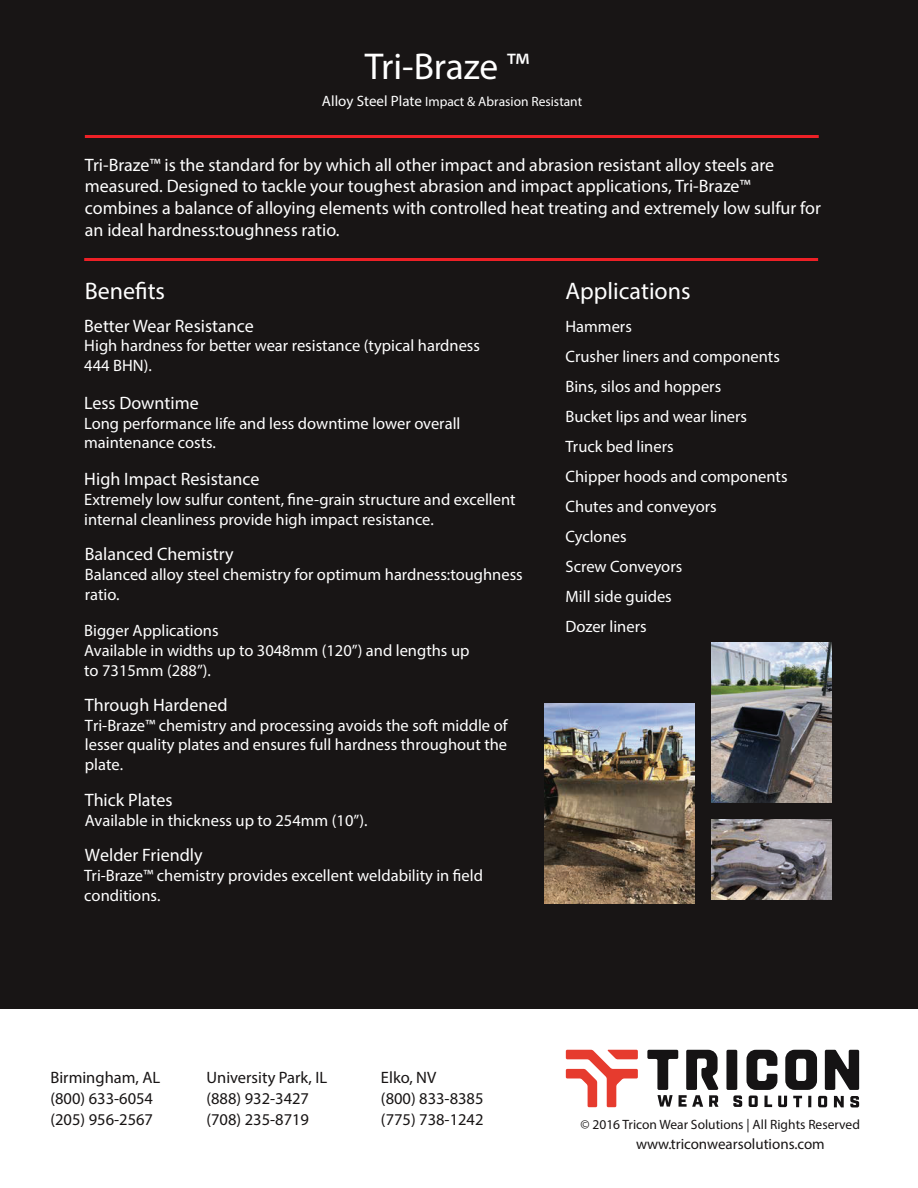
<style>
.page{position:relative;width:918px;height:1188px;background:#fff}
.page>*{position:absolute;margin:0;border:0;box-sizing:border-box;transform-origin:0 0}
.t1{font:900 37.5px "Industry";letter-spacing:-.005em;color:#fff}
.t2{font:900 24px "Source Sans Pro";color:#fff}
.t3{font:18px/21.6px "Source Sans Pro";color:#fff}
.t4{font:700 18px "Source Sans Pro";color:#fff}
.t5{font:16.5px/19.8px "Source Sans Pro";color:#fff}
.t6{font:700 16.5px/30px "Source Sans Pro";color:#fff}
.t7{font:16.5px/21px "Source Sans Pro";color:#181515}
.t8{font:600 16.5px "Source Sans Pro";color:#181515}
.t9{font:15px "Source Sans Pro";color:#181515}
.t10{font:13.5px "Source Sans Pro";color:#181515}
.t11{font:italic 600 13.5px "Source Sans Pro";color:#fff}
.s1{font-weight:900;font-style:normal;font-size:15px}
</style>
<div class="page">
<div style="left:0;top:0;width:918px;height:1010px;background:#181515"></div>
<div style="left:0;top:1009px;width:918px;height:179px;background:#fff"></div>
<hr style="left:84px;top:258px;width:734px;height:3px;background:#ed2026">
<hr style="left:85px;top:135px;width:734px;height:3px;background:#ed2026">
<img style="left:545px;top:704px;width:150px;height:200px">
<img style="left:711px;top:819px;width:120px;height:80px">
<img style="left:711px;top:642px;width:120px;height:160px">
<div style="left:726px;top:1050px;width:11px;height:40px;background:#151314;border-radius:2px"></div>
<svg style="left:733px;top:1050px;width:126px;height:57px"></svg>
<svg style="left:647px;top:1050px;width:72px;height:57px"></svg>
<svg style="left:566px;top:1050px;width:72px;height:57px"></svg>
<h1 class="t1" style="left:365px;top:44px;width:166px">Tri-Braze ™</h1>
<p class="t11" style="left:322px;top:94px;width:262px"><span class="s1">Alloy Steel Plate</span> Impact &amp; Abrasion Resistant</p>
<p class="t3" style="left:85px;top:155px;width:738px">Tri-Braze™ is the standard for by which all other impact and abrasion resistant alloy steels are measured. Designed to tackle your toughest abrasion and impact applications, Tri-Braze™ combines a balance of alloying elements with controlled heat treating and extremely low sulfur for an ideal hardness:toughness ratio.</p>
<h2 class="t2" style="left:85px;top:276px;width:82px">Benefits</h2>
<p class="t4" style="left:84px;top:319px;width:171px">Better Wear Resistance</p>
<p class="t5" style="left:84px;top:337px;width:397px">High hardness for better wear resistance (typical hardness<br>444 BHN).</p>
<p class="t4" style="left:84px;top:396px;width:116px">Less Downtime</p>
<p class="t5" style="left:84px;top:414px;width:378px">Long performance life and less downtime lower overall maintenance costs.</p>
<p class="t4" style="left:84px;top:472px;width:177px">High Impact Resistance</p>
<p class="t5" style="left:84px;top:491px;width:433px">Extremely low sulfur content, fine-grain structure and excellent internal cleanliness provide high impact resistance.</p>
<p class="t4" style="left:85px;top:547px;width:150px">Balanced Chemistry</p>
<p class="t5" style="left:85px;top:565px;width:439px">Balanced alloy steel chemistry for optimum hardness:toughness ratio.</p>
<p class="t6" style="left:84px;top:617px;width:136px">Bigger Applications</p>
<p class="t5" style="left:84px;top:641px;width:387px">Available in widths up to 3048mm (120”) and lengths up to 7315mm (288”).</p>
<p class="t4" style="left:85px;top:698px;width:144px">Through Hardened</p>
<p class="t5" style="left:85px;top:716px;width:424px;text-align:justify">Tri-Braze™ chemistry and processing avoids the soft middle of lesser quality plates and ensures full hardness throughout the plate.</p>
<p class="t4" style="left:85px;top:793px;width:89px">Thick Plates</p>
<p class="t5" style="left:85px;top:812px;width:284px">Available in thickness up to 254mm (10”).</p>
<p class="t4" style="left:85px;top:848px;width:119px">Welder Friendly</p>
<p class="t5" style="left:84px;top:866px;width:400px">Tri-Braze™ chemistry provides excellent weldability in field conditions.</p>
<h2 class="t2" style="left:565px;top:276px;width:127px">Applications</h2>
<p class="t6" style="left:565px;top:312px;width:224px">Hammers<br>Crusher liners and components<br>Bins, silos and hoppers<br>Bucket lips and wear liners<br>Truck bed liners<br>Chipper hoods and components<br>Chutes and conveyors<br>Cyclones<br>Screw Conveyors<br>Mill side guides<br>Dozer liners</p>
<p class="t8" style="left:50px;top:1068px;width:111px">Birmingham, AL</p>
<p class="t7" style="left:50px;top:1089px;width:104px">(800) 633-6054 (205) 956-2567</p>
<p class="t8" style="left:206px;top:1068px;width:122px">University Park, IL</p>
<p class="t7" style="left:206px;top:1089px;width:104px">(888) 932-3427 (708) 235-8719</p>
<p class="t8" style="left:381px;top:1068px;width:57px">Elko, NV</p>
<p class="t7" style="left:381px;top:1089px;width:104px">(800) 833-8385 (775) 738-1242</p>
<p class="t10" style="left:581px;top:1119px;width:281px">© 2016 Tricon Wear Solutions | All Rights Reserved</p>
<p class="t9" style="left:636px;top:1138px;width:190px">www.triconwearsolutions.com</p>
</div>
